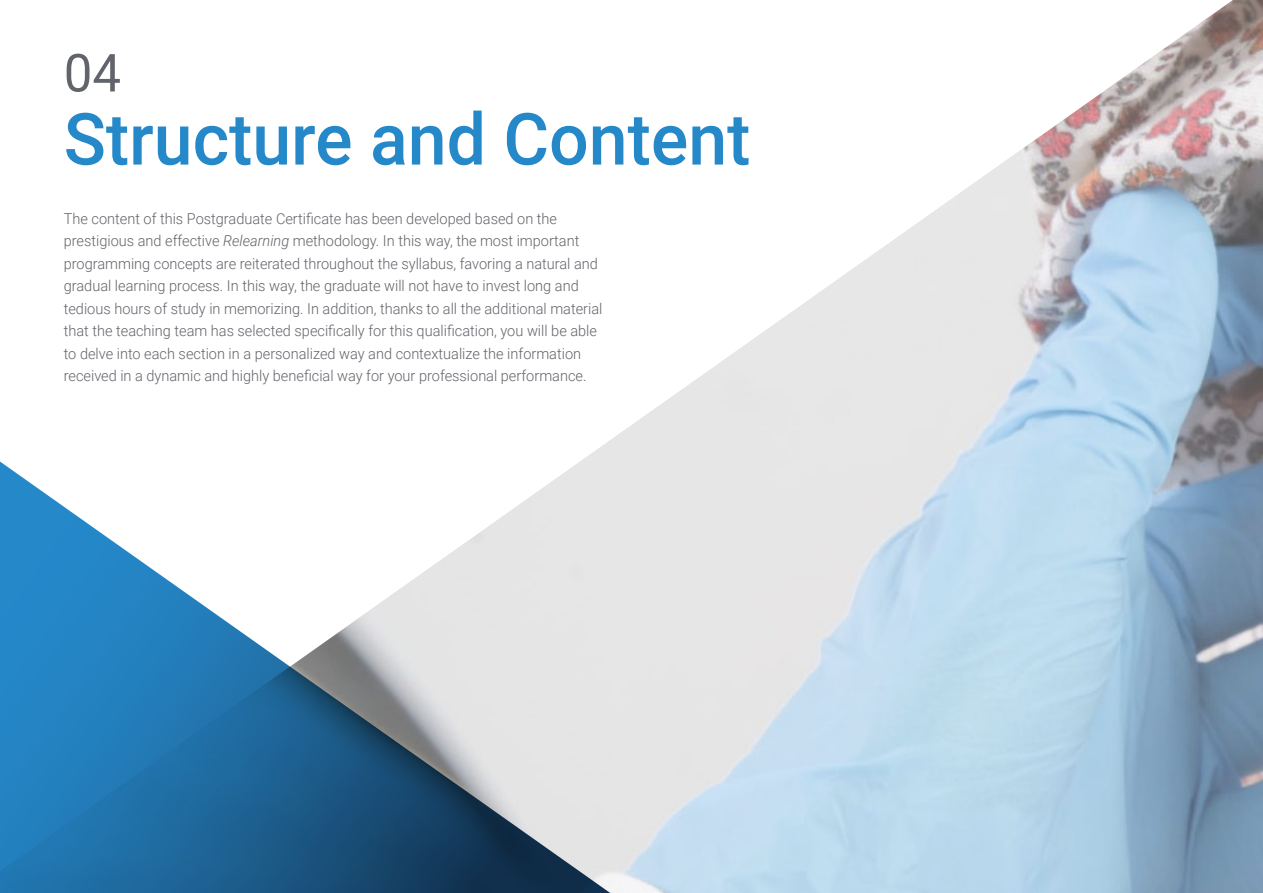
<style>
.page{position:relative;width:1263px;height:893px;background:#fff}
.page>*{position:absolute;margin:0;border:0;box-sizing:border-box;transform-origin:0 0}
.t1{font:500 72px "Roboto";color:#2488c9}
.t2{font:52.5px "Roboto";color:#61646a}
.t3{font:300 15px/22.5px "Roboto";color:#61646a}
.s1{font-style:italic}
</style>
<div class="page">
<img style="left:602px;top:0;width:661px;height:893px">
<svg style="left:0;top:446px;width:640px;height:447px"></svg>
<h2 class="t2" style="left:64px;top:36px;width:59px">04</h2>
<h1 class="t1" style="left:64px;top:89px;width:688px">Structure and Content</h1>
<p class="t3" style="left:64px;top:207px;width:540px">The content of this Postgraduate Certificate has been developed based on the prestigious and effective <span class="s1">Relearning</span> methodology. In this way, the most important programming concepts are reiterated throughout the syllabus, favoring a natural and gradual learning process. In this way, the graduate will not have to invest long and tedious hours of study in memorizing. In addition, thanks to all the additional material that the teaching team has selected specifically for this qualification, you will be able to delve into each section in a personalized way and contextualize the information received in a dynamic and highly beneficial way for your professional performance.</p>
</div>
